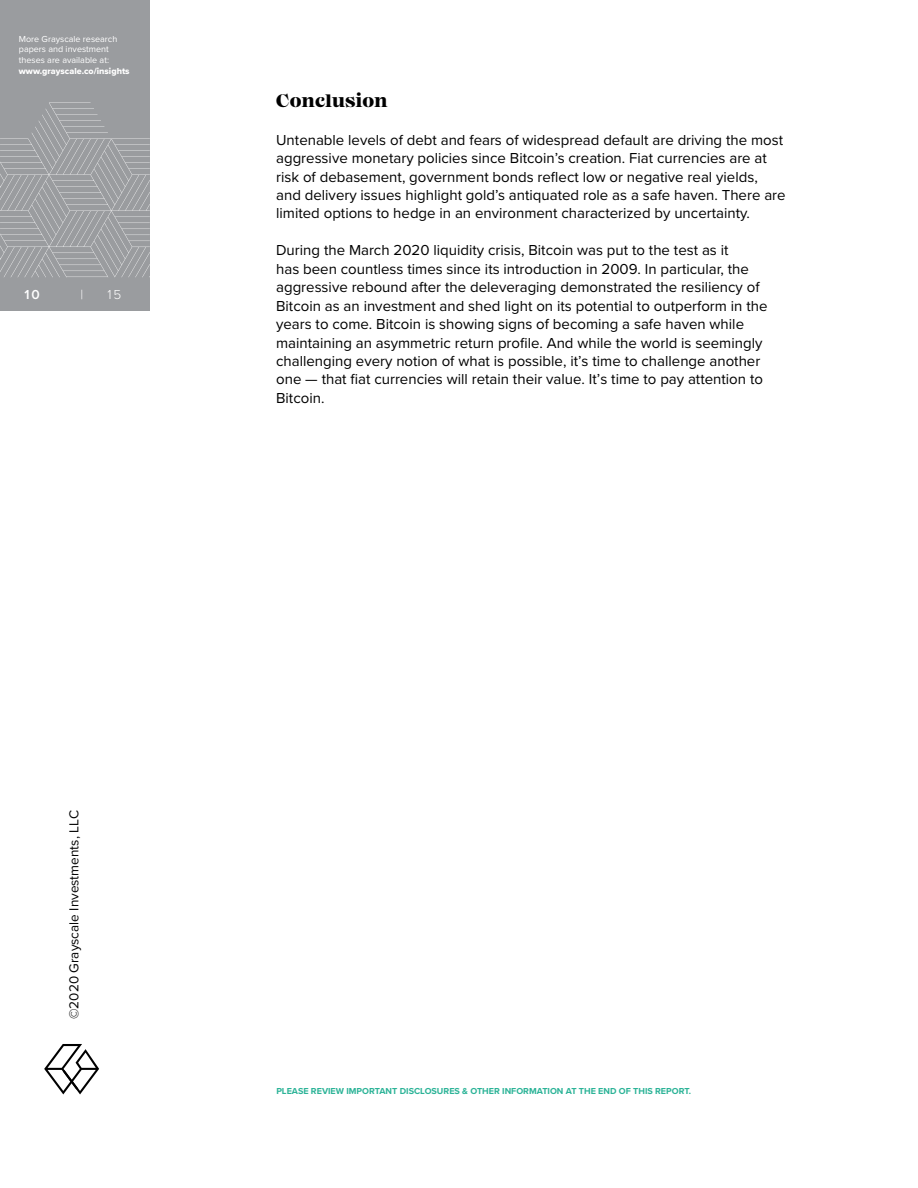
<style>
.page{position:relative;width:918px;height:1188px;background:#fff}
.page>*{position:absolute;margin:0;border:0;box-sizing:border-box;transform-origin:0 0}
.t1{font:800 18px "Mackay";letter-spacing:.01em;color:#000}
.t2{font:15px/18.5px "Proxima Nova";color:#000}
.t3{font:13.5px "Proxima Nova";color:#000}
.t4{font:300 13.5px "Proxima Nova";color:#fff}
.t5{font:600 13.5px "Proxima Nova";color:#fff}
.t6{font:700 9px "Proxima Nova";color:#2bb397}
.t7{font:9px/10.8px "Proxima Nova";color:#fff}
.t8{font:9px "Proxima Nova Extrabld";color:#fff}
</style>
<div class="page">
<svg style="left:44px;top:1044px;width:55px;height:50px"></svg>
<div style="left:0;top:0;width:150px;height:310px;background:#9a9c9f"></div>
<svg style="left:0;top:103px;width:150px;height:174px"></svg>
<p class="t7" style="left:19px;top:33px;width:100px">More Grayscale research papers and investment theses are available at:</p>
<p class="t8" style="left:19px;top:64px;width:112px">www.grayscale.co/insights</p>
<p class="t5" style="left:24px;top:284px;width:17px">10</p>
<p class="t4" style="left:80px;top:284px;width:4px">|</p>
<p class="t4" style="left:107px;top:284px;width:16px">15</p>
<p class="t1" style="left:276px;top:89px;width:113px">Conclusion</p>
<p class="t2" style="left:276px;top:130px;width:511px">Untenable levels of debt and fears of widespread default are driving the most aggressive monetary policies since Bitcoin’s creation. Fiat currencies are at risk of debasement, government bonds reflect low or negative real yields, and delivery issues highlight gold’s antiquated role as a safe haven. There are limited options to hedge in an environment characterized by uncertainty.</p>
<p class="t2" style="left:276px;top:240px;width:493px">During the March 2020 liquidity crisis, Bitcoin was put to the test as it<br>has been countless times since its introduction in 2009. In particular, the aggressive rebound after the deleveraging demonstrated the resiliency of Bitcoin as an investment and shed light on its potential to outperform in the years to come. Bitcoin is showing signs of becoming a safe haven while maintaining an asymmetric return profile. And while the world is seemingly challenging every notion of what is possible, it’s time to challenge another one — that fiat currencies will retain their value. It’s time to pay attention to Bitcoin.</p>
<p class="t3" style="left:64px;top:1019px;width:210px;rotate:-90deg">©2020 Grayscale Investments, LLC</p>
<p class="t6" style="left:276px;top:1084px;width:416px">PLEASE REVIEW IMPORTANT DISCLOSURES &amp; OTHER INFORMATION AT THE END OF THIS REPORT.</p>
</div>
